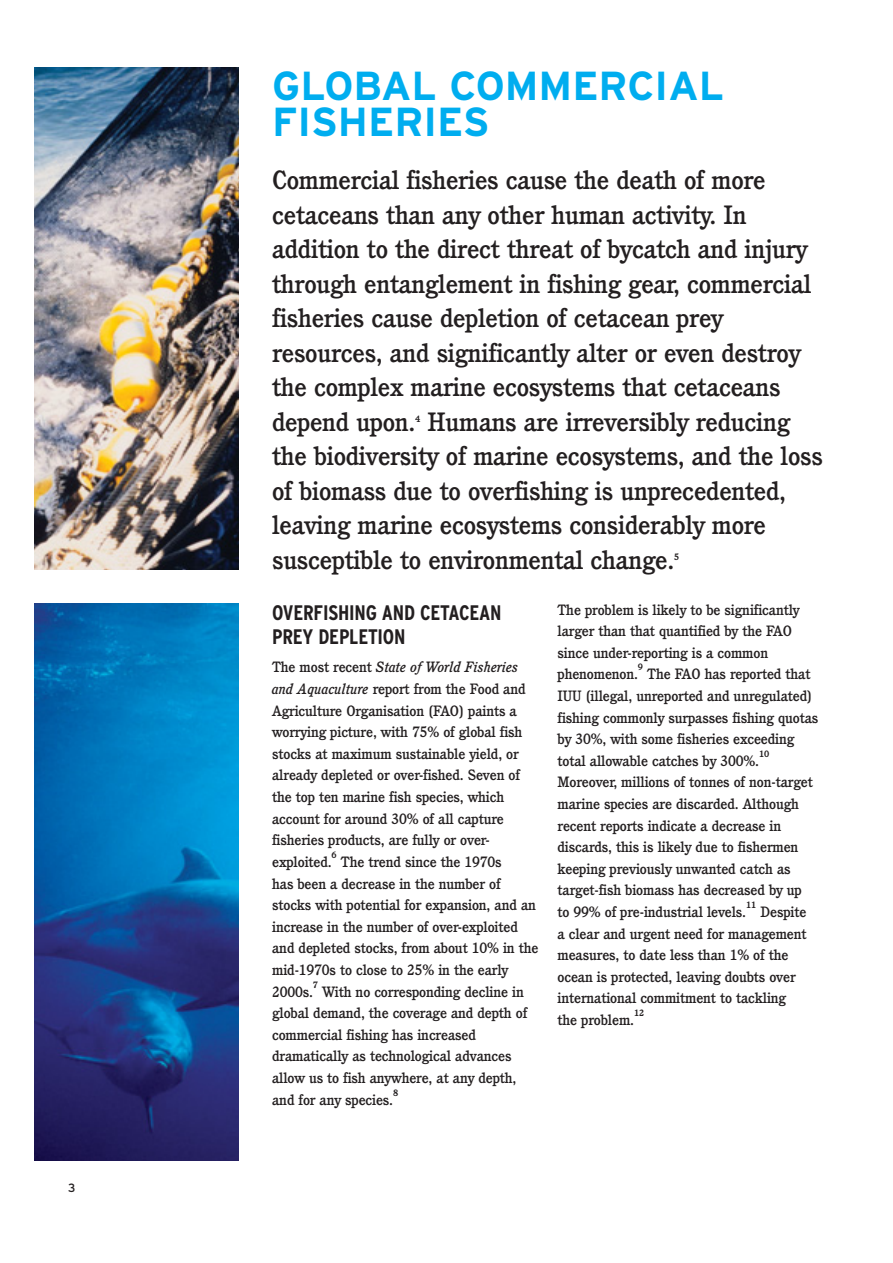
<style>
.page{position:relative;width:893px;height:1263px;background:#fff}
.page>*{position:absolute;margin:0;border:0;box-sizing:border-box;transform-origin:0 0}
.t1{font:700 40.5px/36px "Interstate";color:#00adef}
.t2{font:500 25.8px/34.5px "Cushing";letter-spacing:-.01em;color:#231f20}
.t3{font:700 condensed 21px/24px "Interstate";letter-spacing:-.01em;color:#231f20}
.t4{font:500 14.7px/21.6px "Cushing";letter-spacing:-.01em;color:#231f20}
.t5{font:12px "Interstate";color:#231f20}
.t6{font:700 9px "Cushing";color:#231f20}
.s1{font-style:italic}
</style>
<div class="page">
<img style="left:34px;top:68px;width:204px;height:502px">
<img style="left:34px;top:604px;width:204px;height:557px">
<p class="t5" style="left:68px;top:1183px;width:9px">3</p>
<h1 class="t1" style="left:272px;top:71px;width:453px">GLOBAL COMMERCIAL<br>FISHERIES</h1>
<p class="t2" style="left:272px;top:165px;width:541px">Commercial fisheries cause the death of more cetaceans than any other human activity. In addition to the direct threat of bycatch and injury through entanglement in fishing gear, commercial fisheries cause depletion of cetacean prey resources, and significantly alter or even destroy the complex marine ecosystems that cetaceans depend upon.</p>
<h2 class="t2" style="left:272px;top:407px;width:552px;text-indent:155px">Humans are irreversibly reducing the biodiversity of marine ecosystems, and the loss of biomass due to overfishing is unprecedented, leaving marine ecosystems considerably more susceptible to environmental change.</h2>
<p class="t6" style="left:415px;top:415px;width:7px">4</p>
<p class="t6" style="left:674px;top:553px;width:7px">5</p>
<h3 class="t3" style="left:272px;top:603px;width:231px">OVERFISHING AND CETACEAN<br>PREY DEPLETION</h3>
<p class="t4" style="left:272px;top:658px;width:255px">The most recent <span class="s1">State of World Fisheries and Aquaculture</span> report from the Food and Agriculture Organisation (FAO) paints a worrying picture, with 75% of global fish stocks at maximum sustainable yield, or already depleted or over-fished. Seven of the top ten marine fish species, which account for around 30% of all capture fisheries products, are fully or over&shy;exploited.</p>
<p class="t6" style="left:332px;top:851px;width:7px">6</p>
<p class="t4" style="left:272px;top:852px;width:268px;text-indent:69px">The trend since the 1970s<br>has been a decrease in the number of stocks with potential for expansion, and an increase in the number of over-exploited and depleted stocks, from about 10% in the mid-1970s to close to 25% in the early<br>2000s.</p>
<p class="t6" style="left:313px;top:981px;width:7px">7</p>
<p class="t4" style="left:272px;top:982px;width:257px;text-indent:50px">With no corresponding decline in global demand, the coverage and depth of commercial fishing has increased dramatically as technological advances allow us to fish anywhere, at any depth, and for any species.</p>
<p class="t6" style="left:393px;top:1089px;width:7px">8</p>
<p class="t4" style="left:558px;top:600px;width:244px">The problem is likely to be significantly larger than that quantified by the FAO since under-reporting is a common phenomenon.</p>
<p class="t6" style="left:638px;top:664px;width:7px">9</p>
<p class="t4" style="left:558px;top:665px;width:262px;text-indent:90px">The FAO has reported that IUU (illegal, unreported and unregulated) fishing commonly surpasses fishing quotas by 30%, with some fisheries exceeding total allowable catches by 300%.</p>
<p class="t6" style="left:759px;top:750px;width:12px">10</p>
<p class="t4" style="left:558px;top:773px;width:257px">Moreover, millions of tonnes of non-target marine species are discarded. Although recent reports indicate a decrease in discards, this is likely due to fishermen keeping previously unwanted catch as target-fish biomass has decreased by up to 99% of pre-industrial levels.</p>
<p class="t6" style="left:746px;top:901px;width:12px">11</p>
<p class="t4" style="left:558px;top:902px;width:251px;text-indent:203px">Despite a clear and urgent need for management measures, to date less than 1% of the ocean is protected, leaving doubts over international commitment to tackling the problem.</p>
<p class="t6" style="left:634px;top:1009px;width:12px">12</p>
</div>
